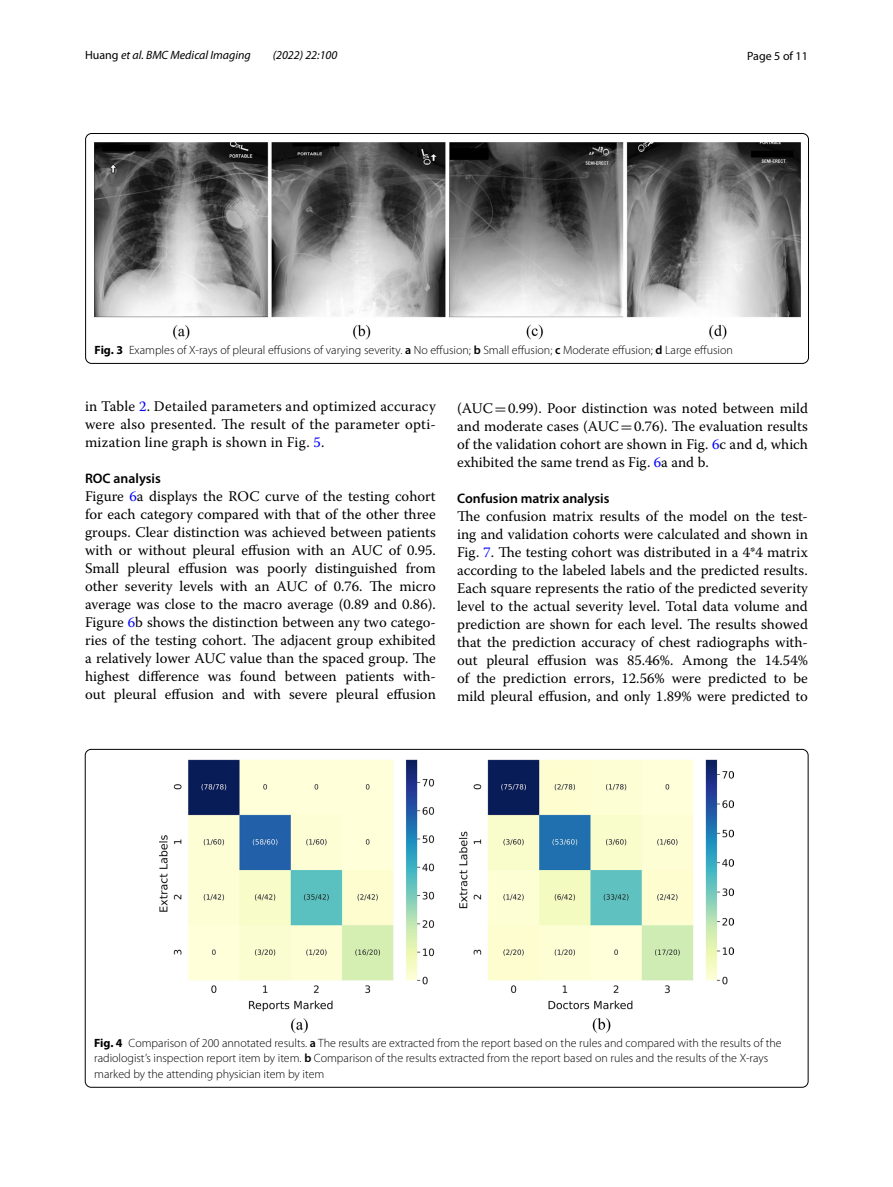
<style>
.page{position:relative;width:893px;height:1187px;background:#fff}
.page>*{position:absolute;margin:0;border:0;box-sizing:border-box;transform-origin:0 0}
.t1{font:14.7px/18px "Warnock Pro";color:#000;text-align:justify}
.t2{font:600 13.8px "Myriad Pro";color:#000}
.t3{font:300 12px/15px "Myriad Pro";color:#000}
.t4{font:italic 12px "Myriad Pro";color:#000}
.t5{font:12px "Myriad Pro";color:#000}
.s1{font-style:normal}
.s2{font-weight:700}
.s3{font-weight:600}
.s4{color:#00f}
.s5{font-family:"MTSY"}
</style>
<div class="page">
<img style="left:94px;top:142px;width:706px;height:197px">
<div style="left:85px;top:133px;width:724px;height:230px;border:1px solid #000;border-radius:6px"></div>
<img style="left:160px;top:759px;width:574px;height:273px">
<p class="t4" style="left:85px;top:48px;width:167px"><span class="s1">Huang</span> et al. BMC Medical Imaging</p>
<p class="t4" style="left:273px;top:48px;width:66px">(2022) 22:100</p>
<p class="t5" style="left:747px;top:48px;width:62px">Page 5 of 11</p>
<p class="t3" style="left:95px;top:343px;width:640px"><span class="s2">Fig. 3</span> Examples of X-rays of pleural effusions of varying severity. <span class="s3">a</span> No effusion; <span class="s3">b</span> Small effusion; <span class="s3">c</span> Moderate effusion; <span class="s3">d</span> Large effusion</p>
<p class="t1" style="left:85px;top:396px;width:352px">in Table <span class="s4">2</span>. Detailed parameters and optimized accuracy were also presented. The result of the parameter opti&shy;mization line graph is shown in Fig. <span class="s4">5</span>.</p>
<p class="t2" style="left:85px;top:469px;width:77px">ROC analysis</p>
<p class="t1" style="left:85px;top:486px;width:352px">Figure <span class="s4">6</span>a displays the ROC curve of the testing cohort for each category compared with that of the other three groups. Clear distinction was achieved between patients with or without pleural effusion with an AUC of 0.95.<br>Small pleural effusion was poorly distinguished from other severity levels with an AUC of 0.76. The micro average was close to the macro average (0.89 and 0.86).<br>Figure <span class="s4">6</span>b shows the distinction between any two catego&shy;ries of the testing cohort. The adjacent group exhibited a relatively lower AUC value than the spaced group. The highest difference was found between patients with&shy;out pleural effusion and with severe pleural effusion</p>
<p class="t1" style="left:457px;top:398px;width:352px">(AUC<span class="s5">=</span>0.99). Poor distinction was noted between mild and moderate cases (AUC<span class="s5">=</span>0.76). The evaluation results of the validation cohort are shown in Fig. <span class="s4">6</span>c and d, which exhibited the same trend as Fig. <span class="s4">6</span>a and b.</p>
<p class="t2" style="left:457px;top:489px;width:154px">Confusion matrix analysis</p>
<p class="t1" style="left:457px;top:506px;width:352px">The confusion matrix results of the model on the test&shy;ing and validation cohorts were calculated and shown in Fig. <span class="s4">7</span>. The testing cohort was distributed in a 4*4 matrix according to the labeled labels and the predicted results.<br>Each square represents the ratio of the predicted severity level to the actual severity level. Total data volume and prediction are shown for each level. The results showed that the prediction accuracy of chest radiographs with&shy;out pleural effusion was 85.46%. Among the 14.54% of the prediction errors, 12.56% were predicted to be mild pleural effusion, and only 1.89% were predicted to</p>
<p class="t3" style="left:94px;top:1036px;width:689px"><span class="s2">Fig. 4</span> Comparison of 200 annotated results. <span class="s3">a</span> The results are extracted from the report based on the rules and compared with the results of the radiologist’s inspection report item by item. <span class="s3">b</span> Comparison of the results extracted from the report based on rules and the results of the X-rays marked by the attending physician item by item</p>
</div>
